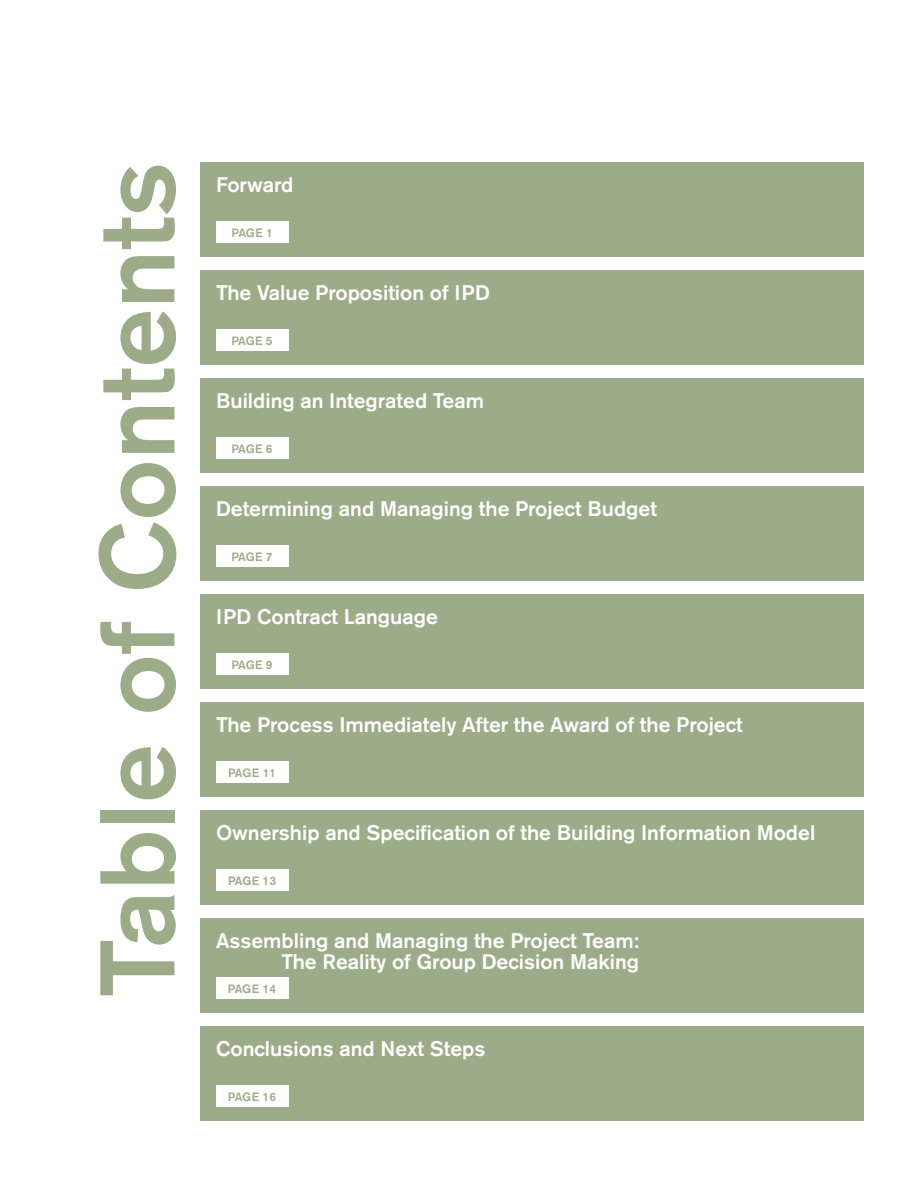
<style>
.page{position:relative;width:918px;height:1188px;background:#fff}
.page>*{position:absolute;margin:0;border:0;box-sizing:border-box;transform-origin:0 0}
.t1{font:500 105px "Akzidenz Grotesk BE";color:#9cac88}
.t2{font:500 21px/21px "Akzidenz Grotesk BE";color:#fff;text-align:right}
.t3{font:500 12px "Akzidenz Grotesk BE";letter-spacing:-.02em;color:#9cac88}
</style>
<div class="page">
<div style="left:201px;top:270px;width:663px;height:94px;background:#9cac88"></div>
<div style="left:201px;top:378px;width:663px;height:94px;background:#9cac88"></div>
<div style="left:201px;top:486px;width:663px;height:94px;background:#9cac88"></div>
<div style="left:201px;top:594px;width:663px;height:94px;background:#9cac88"></div>
<div style="left:201px;top:702px;width:663px;height:94px;background:#9cac88"></div>
<div style="left:201px;top:810px;width:663px;height:94px;background:#9cac88"></div>
<div style="left:201px;top:918px;width:663px;height:94px;background:#9cac88"></div>
<div style="left:201px;top:162px;width:663px;height:94px;background:#9cac88"></div>
<div style="left:201px;top:1026px;width:663px;height:94px;background:#9cac88"></div>
<div style="left:216px;top:329px;width:72px;height:22px;background:#fff"></div>
<div style="left:216px;top:437px;width:72px;height:22px;background:#fff"></div>
<div style="left:216px;top:545px;width:72px;height:22px;background:#fff"></div>
<div style="left:216px;top:653px;width:72px;height:22px;background:#fff"></div>
<div style="left:216px;top:761px;width:72px;height:22px;background:#fff"></div>
<div style="left:216px;top:869px;width:72px;height:22px;background:#fff"></div>
<div style="left:216px;top:977px;width:72px;height:22px;background:#fff"></div>
<div style="left:216px;top:221px;width:72px;height:22px;background:#fff"></div>
<div style="left:216px;top:1085px;width:72px;height:22px;background:#fff"></div>
<h1 class="t1" style="left:73px;top:998px;width:837px;rotate:-90deg">Table of Contents</h1>
<p class="t2" style="left:216px;top:174px;width:79px">Forward</p>
<p class="t3" style="left:232px;top:225px;width:43px">PAGE 1</p>
<p class="t2" style="left:216px;top:282px;width:275px">The Value Proposition of IPD</p>
<p class="t3" style="left:231px;top:333px;width:43px">PAGE 5</p>
<p class="t2" style="left:216px;top:390px;width:270px">Building an Integrated Team</p>
<p class="t3" style="left:231px;top:441px;width:43px">PAGE 6</p>
<p class="t2" style="left:216px;top:498px;width:442px">Determining and Managing the Project Budget</p>
<p class="t3" style="left:231px;top:549px;width:43px">PAGE 7</p>
<p class="t2" style="left:216px;top:606px;width:223px">IPD Contract Language</p>
<p class="t3" style="left:231px;top:657px;width:43px">PAGE 9</p>
<p class="t2" style="left:216px;top:714px;width:528px">The Process Immediately After the Award of the Project</p>
<p class="t3" style="left:228px;top:765px;width:49px">PAGE 11</p>
<p class="t2" style="left:216px;top:822px;width:601px">Ownership and Specification of the Building Information Model</p>
<p class="t3" style="left:228px;top:873px;width:50px">PAGE 13</p>
<p class="t2" style="left:216px;top:930px;width:425px">Assembling and Managing the Project Team:<br>The Reality of Group Decision Making</p>
<p class="t3" style="left:228px;top:981px;width:50px">PAGE 14</p>
<p class="t2" style="left:216px;top:1038px;width:271px">Conclusions and Next Steps</p>
<p class="t3" style="left:228px;top:1089px;width:50px">PAGE 16</p>
</div>
